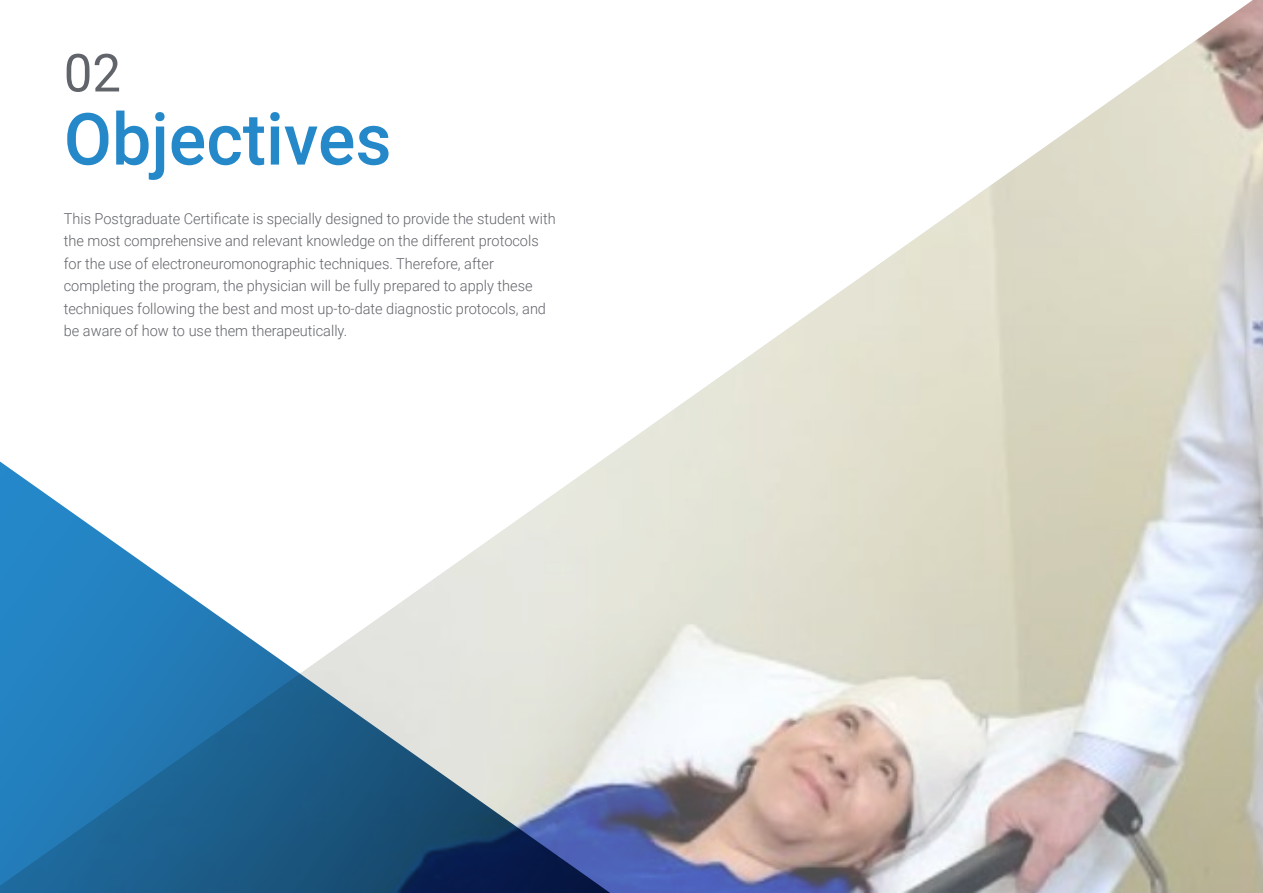
<style>
.page{position:relative;width:1263px;height:893px;background:#fff}
.page>*{position:absolute;margin:0;border:0;box-sizing:border-box;transform-origin:0 0}
.t1{font:500 72px "Roboto";color:#2488c9}
.t2{font:52.5px "Roboto";color:#61646a}
.t3{font:300 15px/22.5px "Roboto";color:#61646a}
</style>
<div class="page">
<img style="left:622px;top:0;width:641px;height:893px">
<svg style="left:0;top:446px;width:640px;height:447px"></svg>
<h2 class="t2" style="left:64px;top:36px;width:59px">02</h2>
<h1 class="t1" style="left:64px;top:89px;width:329px">Objectives</h1>
<p class="t3" style="left:64px;top:207px;width:493px">This Postgraduate Certificate is specially designed to provide the student with the most comprehensive and relevant knowledge on the different protocols for the use of electroneuromonographic techniques. Therefore, after completing the program, the physician will be fully prepared to apply these techniques following the best and most up-to-date diagnostic protocols, and be aware of how to use them therapeutically.</p>
</div>
